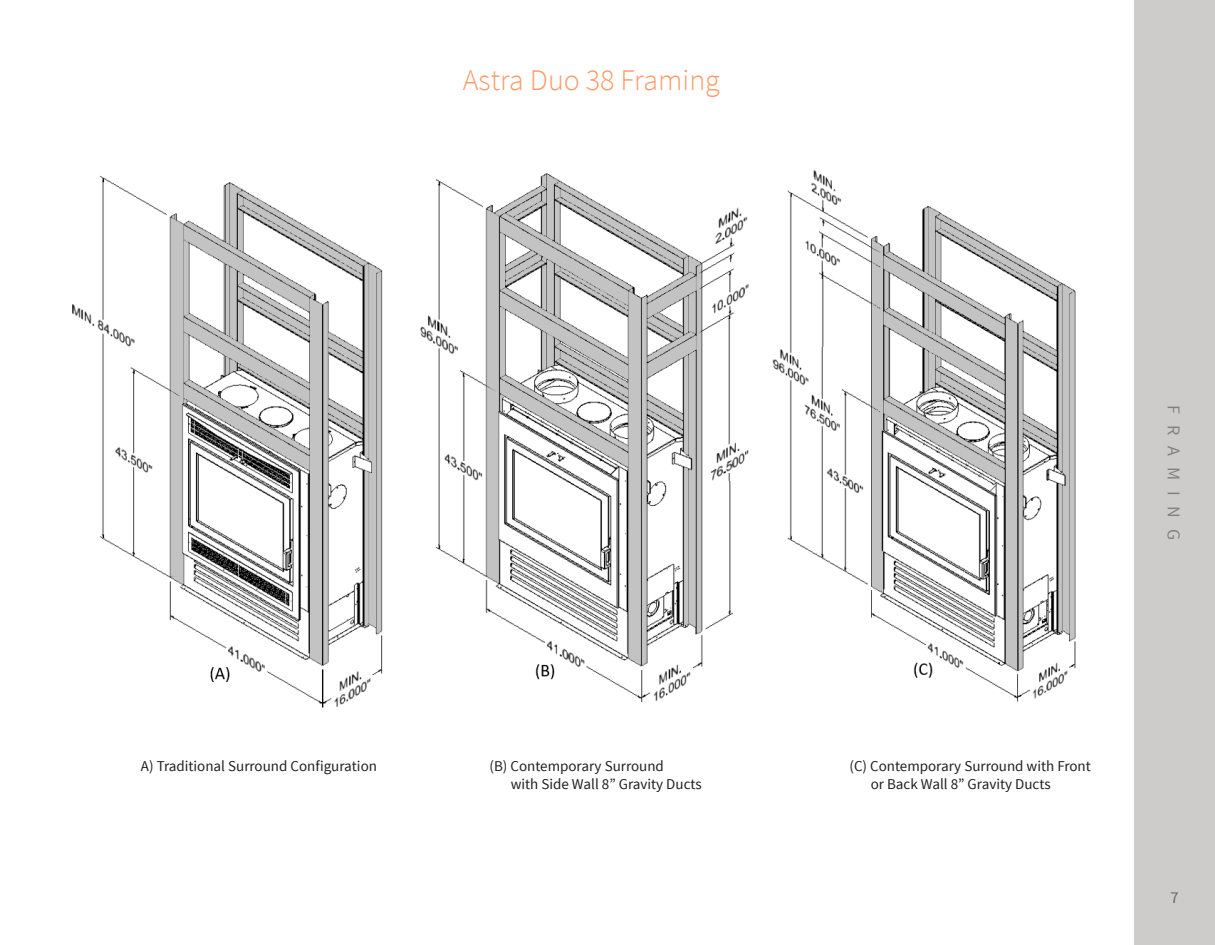
<style>
.page{position:relative;width:1215px;height:945px;background:#fff}
.page>*{position:absolute;margin:0;border:0;box-sizing:border-box;transform-origin:0 0}
.t1{font:300 30px "Source Sans Pro";color:#f96}
.t2{font:18px "Source Sans Pro";letter-spacing:.6em;color:#808285}
.t3{font:16.5px "Source Sans Pro";color:#656666}
.t4{font:15px "Source Sans Pro";color:#231f20}
</style>
<div class="page">
<div style="left:1134px;top:0;width:81px;height:945px;background:#ceccca"></div>
<img style="left:72px;top:170px;width:1004px;height:538px">
<p class="t1" style="left:463px;top:62px;width:259px">Astra Duo 38 Framing</p>
<p class="t4" style="left:141px;top:757px;width:238px">A) Traditional Surround Configuration</p>
<p class="t4" style="left:490px;top:757px;width:176px">(B) Contemporary Surround</p>
<p class="t4" style="left:511px;top:775px;width:193px">with Side Wall 8” Gravity Ducts</p>
<p class="t2" style="left:1185px;top:405px;width:136px;rotate:90deg">FRAMING</p>
<p class="t4" style="left:849px;top:757px;width:243px">(C) Contemporary Surround with Front</p>
<p class="t4" style="left:871px;top:775px;width:182px">or Back Wall 8” Gravity Ducts</p>
<p class="t3" style="left:1170px;top:888px;width:10px">7</p>
</div>
